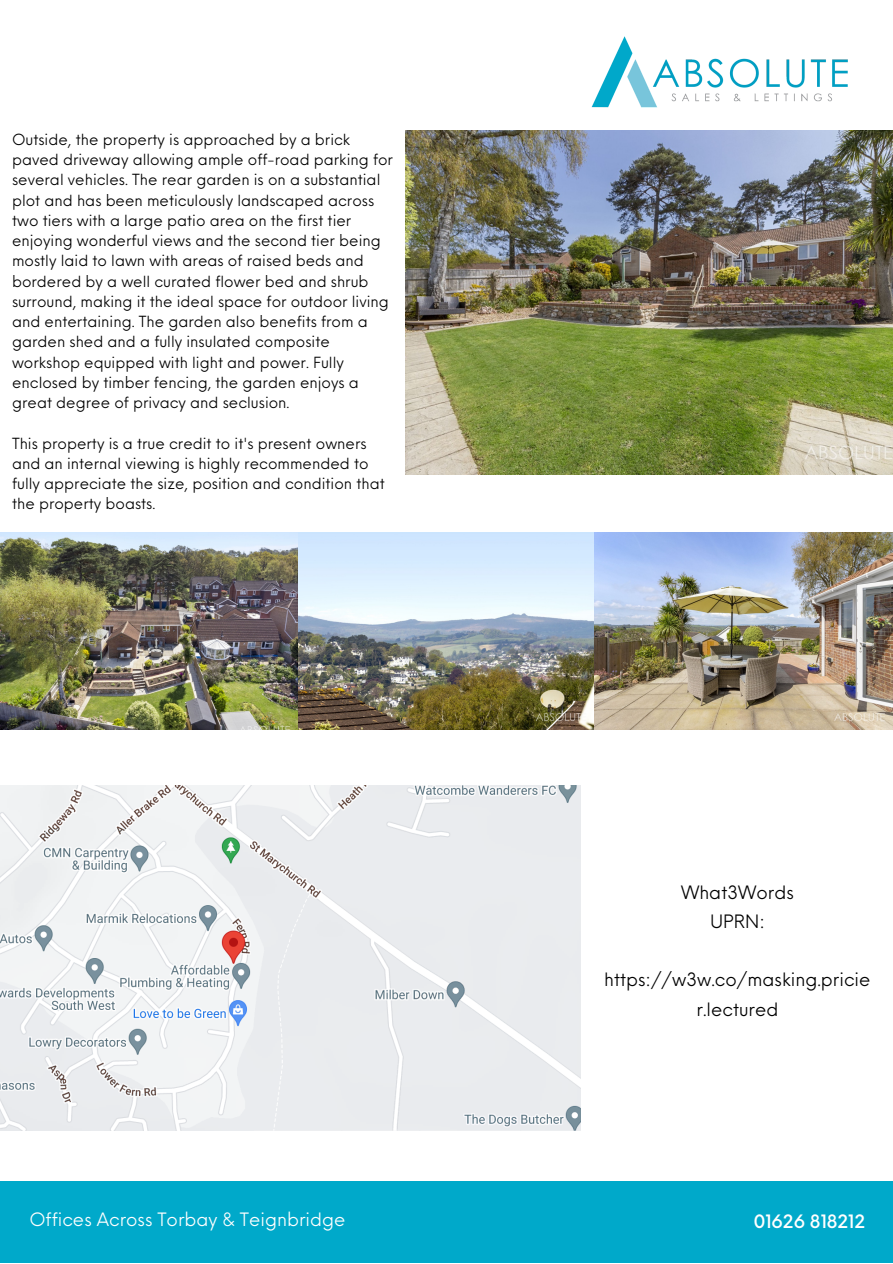
<style>
.page{position:relative;width:893px;height:1264px;background:#fff}
.page>*{position:absolute;margin:0;border:0;box-sizing:border-box;transform-origin:0 0}
.t1{font:18px/29.2px "Neue Einstellung";color:#000;text-align:center}
.t2{font:18px "Neue Einstellung";color:#fff}
.t3{font:500 18px "Neue Einstellung";color:#fff}
.t4{font:15px/20.2px "Neue Einstellung";color:#000}
</style>
<div class="page">
<div style="left:0;top:1181px;width:892px;height:81px;background:#00a9ca"></div>
<img style="left:405px;top:131px;width:487px;height:344px">
<img style="left:591px;top:36px;width:257px;height:72px">
<img style="left:0;top:533px;width:892px;height:196px">
<img style="left:0;top:785px;width:580px;height:345px">
<p class="t4" style="left:12px;top:128px;width:382px">Outside, the property is approached by a brick paved driveway allowing ample off-road parking for several vehicles. The rear garden is on a substantial plot and has been meticulously landscaped across two tiers with a large patio area on the first tier enjoying wonderful views and the second tier being mostly laid to lawn with areas of raised beds and bordered by a well curated flower bed and shrub surround, making it the ideal space for outdoor living and entertaining. The garden also benefits from a garden shed and a fully insulated composite workshop equipped with light and power. Fully enclosed by timber fencing, the garden enjoys a great degree of privacy and seclusion.</p>
<p class="t4" style="left:12px;top:431px;width:374px">This property is a true credit to it's present owners and an internal viewing is highly recommended to fully appreciate the size, position and condition that the property boasts.</p>
<p class="t1" style="left:681px;top:875px;width:114px">What3Words</p>
<p class="t1" style="left:710px;top:905px;width:56px">UPRN:</p>
<p class="t1" style="left:604px;top:963px;width:268px">https://w3w.co/masking.pricie r.lectured</p>
<p class="t2" style="left:29px;top:1203px;width:317px">Offices Across Torbay &amp; Teignbridge</p>
<p class="t3" style="left:753px;top:1204px;width:113px">01626 818212</p>
</div>
